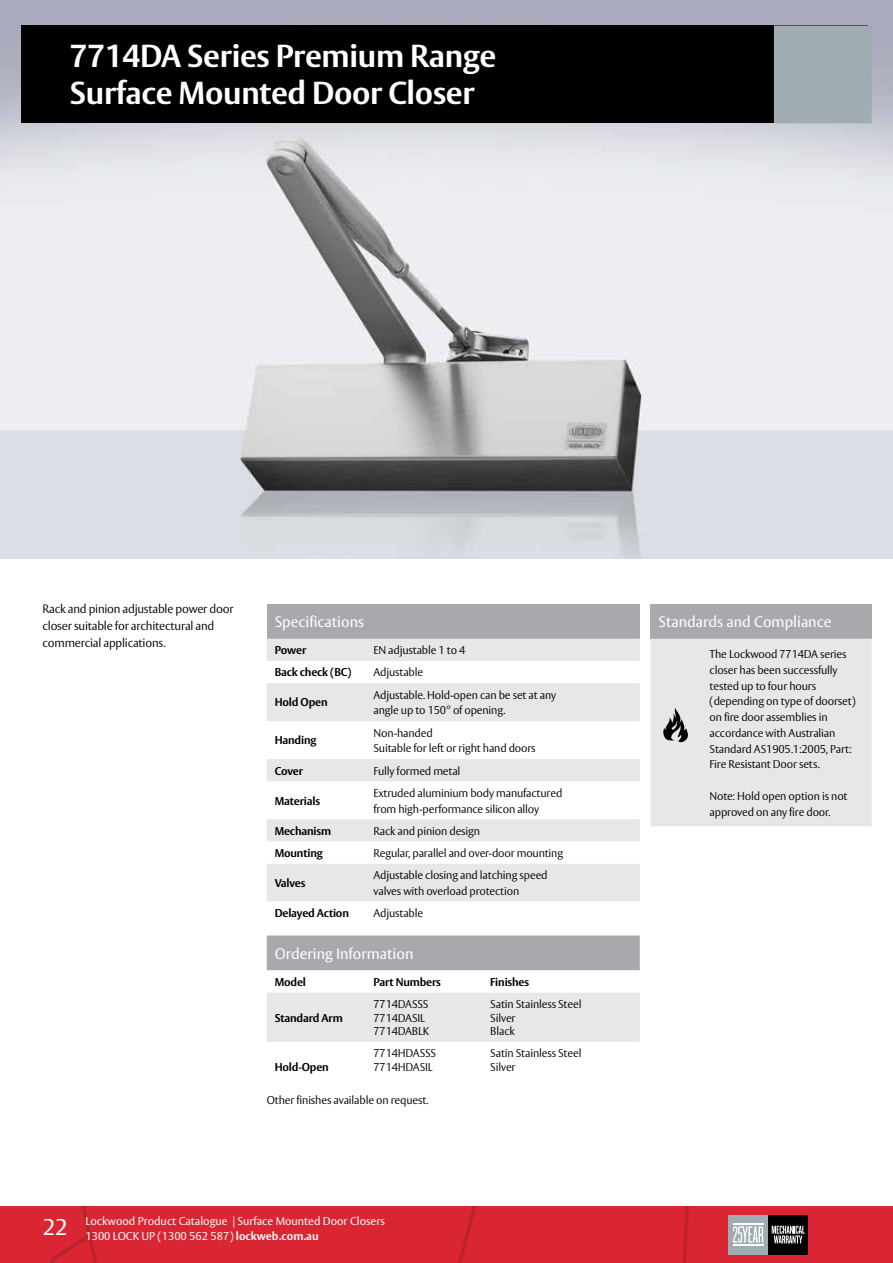
<style>
.page{position:relative;width:893px;height:1263px;background:#fff}
.page>*{position:absolute;margin:0;border:0;box-sizing:border-box;transform-origin:0 0}
.t1{font:700 31.5px/37.5px "ASSA Vesta";letter-spacing:-.01em;color:#fff}
.t2{font:22.5px "ASSA Vesta";color:#fff}
.t3{font:15px "ASSA Vesta";color:#fff}
.t4{font:300 12px/16.8px "ASSA Vesta";letter-spacing:-.02em;color:#000}
.t5{font:300 11.25px/15.8px "ASSA Vesta";letter-spacing:-.015em;color:#000}
.t6{font:700 11.25px "ASSA Vesta";letter-spacing:-.015em;color:#000}
.t7{font:11.25px/15px "ASSA Vesta";color:#fff}
.s1{font-weight:700}
</style>
<div class="page">
<div style="left:0;top:1206px;width:893px;height:57px;background:#d92632"></div>
<svg style="left:57px;top:1206px;width:37px;height:34px"></svg>
<div style="left:728px;top:1215px;width:40px;height:40px;background:#a1abb2"></div>
<div style="left:768px;top:1215px;width:40px;height:40px;background:#000"></div>
<svg style="left:772px;top:1225px;width:33px;height:18px"></svg>
<svg style="left:733px;top:1226px;width:30px;height:17px"></svg>
<hr style="left:733px;top:1224px;width:30px;height:1px;background:#fff">
<hr style="left:733px;top:1244px;width:30px;height:1px;background:#fff">
<img style="left:0;top:0;width:893px;height:558px">
<div style="left:21px;top:26px;width:846px;height:97px;background:#000"></div>
<div style="left:774px;top:26px;width:98px;height:97px;background:#a1abb2"></div>
<div style="left:651px;top:604px;width:221px;height:35px;background:#a7a9ac"></div>
<div style="left:651px;top:639px;width:221px;height:187px;background:#e6e7e8"></div>
<div style="left:267px;top:935px;width:373px;height:35px;background:#a7a9ac"></div>
<svg style="left:267px;top:970px;width:373px;height:1px"></svg>
<div style="left:267px;top:993px;width:373px;height:49px;background:#e6e7e8"></div>
<div style="left:267px;top:604px;width:373px;height:35px;background:#a7a9ac"></div>
<svg style="left:267px;top:639px;width:373px;height:142px"></svg>
<svg style="left:267px;top:819px;width:373px;height:83px"></svg>
<h1 class="t1" style="left:70px;top:38px;width:428px">7714DA Series Premium Range<br>Surface Mounted Door Closer</h1>
<p class="t4" style="left:43px;top:601px;width:193px">Rack and pinion adjustable power door closer suitable for architectural and commercial applications.</p>
<h3 class="t3" style="left:275px;top:613px;width:91px">Specifications</h3>
<p class="t6" style="left:275px;top:643px;width:33px">Power</p>
<p class="t5" style="left:373px;top:643px;width:93px">EN adjustable 1 to 4</p>
<p class="t6" style="left:275px;top:665px;width:78px">Back check (BC)</p>
<p class="t5" style="left:373px;top:665px;width:51px">Adjustable</p>
<p class="t6" style="left:275px;top:696px;width:54px">Hold Open</p>
<p class="t5" style="left:373px;top:687px;width:184px">Adjustable. Hold-open can be set at any angle up to 150° of opening.</p>
<p class="t6" style="left:275px;top:734px;width:43px">Handing</p>
<p class="t5" style="left:373px;top:725px;width:164px">Non-handed<br>Suitable for left or right hand doors</p>
<p class="t6" style="left:275px;top:764px;width:30px">Cover</p>
<p class="t5" style="left:373px;top:763px;width:88px">Fully formed metal</p>
<p class="t6" style="left:275px;top:794px;width:47px">Materials</p>
<p class="t5" style="left:373px;top:785px;width:190px">Extruded aluminium body manufactured from high-performance silicon alloy</p>
<p class="t6" style="left:275px;top:824px;width:58px">Mechanism</p>
<p class="t5" style="left:373px;top:823px;width:108px">Rack and pinion design</p>
<p class="t6" style="left:275px;top:846px;width:50px">Mounting</p>
<p class="t5" style="left:373px;top:846px;width:191px">Regular, parallel and over-door mounting</p>
<p class="t6" style="left:275px;top:876px;width:32px">Valves</p>
<p class="t5" style="left:373px;top:868px;width:176px">Adjustable closing and latching speed valves with overload protection</p>
<p class="t6" style="left:275px;top:906px;width:76px">Delayed Action</p>
<p class="t5" style="left:373px;top:906px;width:51px">Adjustable</p>
<h3 class="t3" style="left:275px;top:944px;width:140px">Ordering Information</h3>
<p class="t6" style="left:275px;top:975px;width:33px">Model</p>
<p class="t6" style="left:373px;top:975px;width:69px">Part Numbers</p>
<p class="t6" style="left:490px;top:975px;width:40px">Finishes</p>
<p class="t6" style="left:275px;top:1011px;width:70px">Standard Arm</p>
<p class="t5" style="left:373px;top:998px;width:57px;line-height:13.5px">7714DASSS<br>7714DASIL<br>7714DABLK</p>
<p class="t5" style="left:490px;top:998px;width:93px;line-height:13.5px">Satin Stainless Steel<br>Silver<br>Black</p>
<p class="t5" style="left:373px;top:1047px;width:64px;line-height:13.5px">7714HDASSS<br>7714HDASIL</p>
<p class="t5" style="left:490px;top:1047px;width:93px;line-height:13.5px">Satin Stainless Steel<br>Silver</p>
<p class="t5" style="left:267px;top:1092px;width:163px">Other finishes available on request.</p>
<p class="t6" style="left:275px;top:1060px;width:56px">Hold-Open</p>
<h2 class="t2" style="left:43px;top:1214px;width:26px">22</h2>
<p class="t7" style="left:85px;top:1214px;width:301px">Lockwood Product Catalogue | Surface Mounted Door Closers<br>1300 LOCK UP (1300 562 587) <span class="s1">lockweb.com.au</span></p>
<h3 class="t3" style="left:658px;top:613px;width:174px">Standards and Compliance</h3>
<p class="t5" style="left:710px;top:647px;width:148px">The Lockwood 7714DA series closer has been successfully tested up to four hours (depending on type of doorset) on fire door assemblies in accordance with Australian<br>Standard AS1905.1:2005, Part:<br>Fire Resistant Door sets.</p>
<p class="t5" style="left:710px;top:788px;width:140px">Note: Hold open option is not approved on any fire door.</p>
</div>
